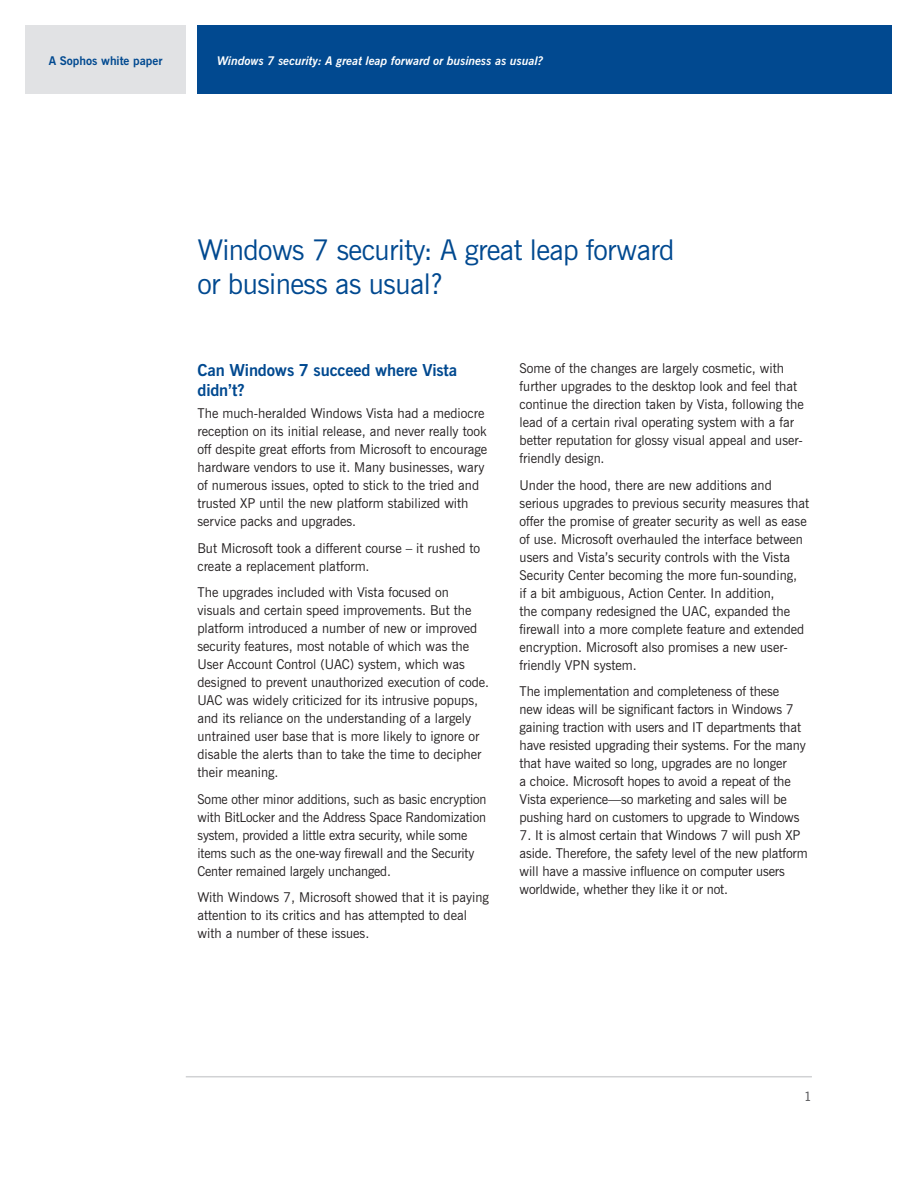
<style>
.page{position:relative;width:918px;height:1188px;background:#fff}
.page>*{position:absolute;margin:0;border:0;box-sizing:border-box;transform-origin:0 0}
.Title_-_page_1{font:28.5px/34.2px "News Gothic BT";letter-spacing:-.02em;color:#014990}
.Heading_1{font:700 16.5px/19.8px "News Gothic BT";letter-spacing:-.01em;color:#014990}
.Body_text{font:13.5px/18px "News Gothic BT";color:#231f20}
.Body_text-2{font:13.5px/18px "News Gothic BT";color:#231f20;scale:.96 1}
.t1{font:600 12.75px "News Gothic BT";color:#636366}
.Running_head{font:italic 700 12px "News Gothic BT";color:#fff}
.t2{font:700 12px "News Gothic BT";color:#014990}
</style>
<div class="page">
<div style="left:26px;top:26px;width:160px;height:68px;background:#e1e2e4"></div>
<div style="left:198px;top:26px;width:694px;height:68px;background:#014990"></div>
<hr style="left:186px;top:1076px;width:626px;height:1px;background:#d1d2d4">
<p class="t2" style="left:49px;top:53px;width:115px">A Sophos white paper</p>
<p class="Running_head" style="left:217px;top:53px;width:328px">Windows 7 security: A great leap forward or business as usual?</p>
<p class="Title_-_page_1" style="left:198px;top:232px;width:479px">Windows 7 security: A great leap forward or business as usual?</p>
<p class="Heading_1" style="left:198px;top:360px;width:261px">Can Windows 7 succeed where Vista didn’t?</p>
<p class="Body_text" style="left:198px;top:405px;width:291px">The much-heralded Windows Vista had a mediocre reception on its initial release, and never really took off despite great efforts from Microsoft to encourage hardware vendors to use it. Many businesses, wary of numerous issues, opted to stick to the tried and trusted XP until the new platform stabilized with service packs and upgrades.</p>
<p class="Body_text" style="left:198px;top:539px;width:284px">But Microsoft took a different course – it rushed to create a replacement platform.</p>
<p class="Body_text" style="left:198px;top:584px;width:293px">The upgrades included with Vista focused on visuals and certain speed improvements. But the platform introduced a number of new or improved security features, most notable of which was the User Account Control (UAC) system, which was designed to prevent unauthorized execution of code.<br>UAC was widely criticized for its intrusive popups, and its reliance on the understanding of a largely untrained user base that is more likely to ignore or disable the alerts than to take the time to decipher their meaning.</p>
<p class="Body_text-2" style="left:198px;top:790px;width:302px">Some other minor additions, such as basic encryption with BitLocker and the Address Space Randomization system, provided a little extra security, while some items such as the one-way firewall and the Security Center remained largely unchanged.</p>
<p class="Body_text" style="left:198px;top:889px;width:293px">With Windows 7, Microsoft showed that it is paying attention to its critics and has attempted to deal with a number of these issues.</p>
<p class="Body_text" style="left:520px;top:360px;width:286px">Some of the changes are largely cosmetic, with further upgrades to the desktop look and feel that continue the direction taken by Vista, following the lead of a certain rival operating system with a far better reputation for glossy visual appeal and user&shy;friendly design.</p>
<p class="Body_text" style="left:520px;top:476px;width:291px">Under the hood, there are new additions and serious upgrades to previous security measures that offer the promise of greater security as well as ease of use. Microsoft overhauled the interface between users and Vista’s security controls with the Vista Security Center becoming the more fun-sounding,<br>if a bit ambiguous, Action Center. In addition,<br>the company redesigned the UAC, expanded the firewall into a more complete feature and extended encryption. Microsoft also promises a new user&shy;friendly VPN system.</p>
<p class="Body_text" style="left:520px;top:683px;width:288px">The implementation and completeness of these<br>new ideas will be significant factors in Windows 7 gaining traction with users and IT departments that have resisted upgrading their systems. For the many that have waited so long, upgrades are no longer<br>a choice. Microsoft hopes to avoid a repeat of the Vista experience—so marketing and sales will be pushing hard on customers to upgrade to Windows</p>
<p class="Body_text" style="left:520px;top:827px;width:290px">7. It is almost certain that Windows 7 will push XP aside. Therefore, the safety level of the new platform will have a massive influence on computer users worldwide, whether they like it or not.</p>
<p class="t1" style="left:804px;top:1089px;width:9px">1</p>
</div>
